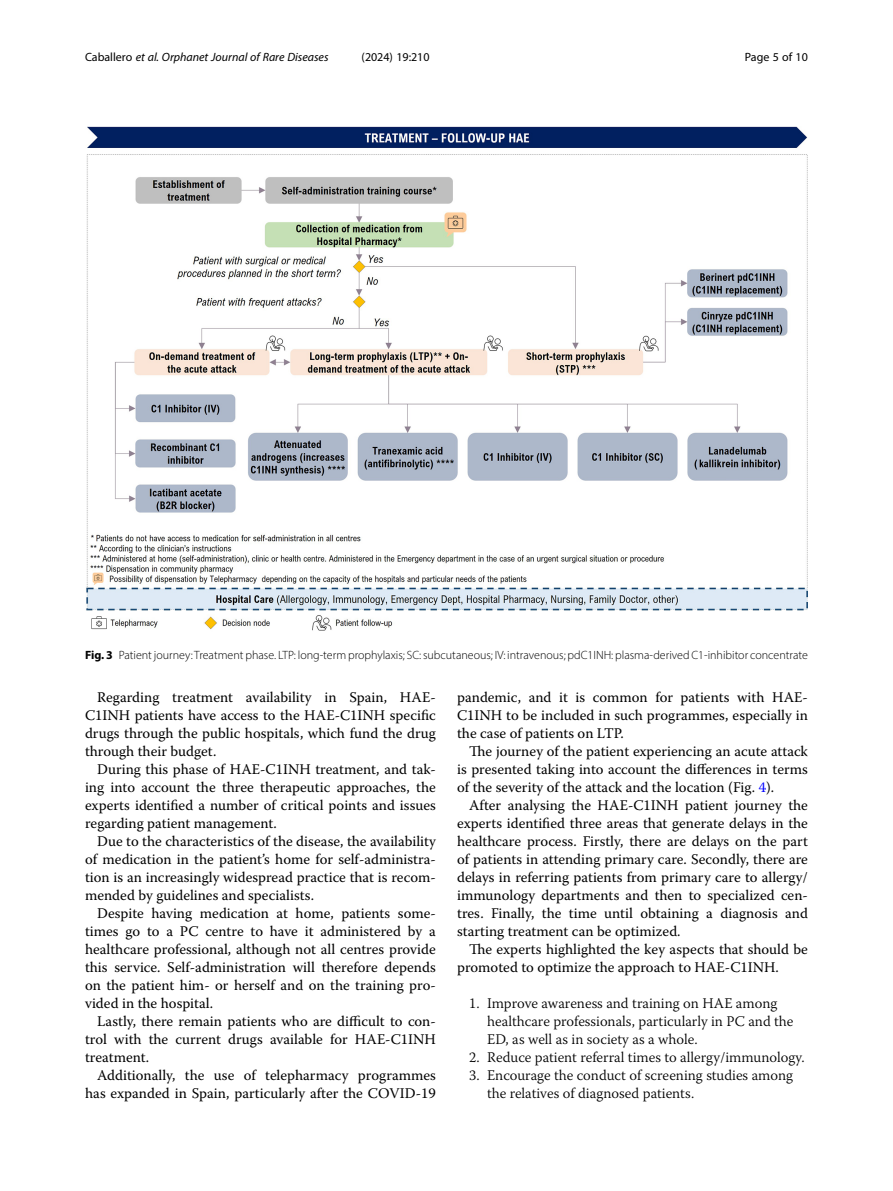
<style>
.page{position:relative;width:893px;height:1191px;background:#fff}
.page>*{position:absolute;margin:0;border:0;box-sizing:border-box;transform-origin:0 0}
.Body_Text_Indent{font:14.7px/18px "Warnock Pro";color:#000;text-align:justify}
.Ordered_L1{font:300 14.7px/18px "Warnock Pro";color:#000}
.Figure_Caption{font:300 12px "Myriad Pro";color:#000}
.t1{font:italic 12px "Myriad Pro";color:#000}
.t2{font:12px "Myriad Pro";color:#000}
.s1{font-style:normal}
.s2{font-weight:700}
.s3{color:#00f}
</style>
<div class="page">
<img style="left:86px;top:126px;width:722px;height:505px">
<p class="t1" style="left:85px;top:50px;width:245px"><span class="s1">Caballero</span> et al. Orphanet Journal of Rare Diseases</p>
<p class="t2" style="left:362px;top:50px;width:70px">(2024) 19:210</p>
<p class="t2" style="left:745px;top:50px;width:65px">Page 5 of 10</p>
<p class="Figure_Caption" style="left:85px;top:648px;width:724px"><span class="s2">Fig. 3</span> Patient journey: Treatment phase. LTP: long-term prophylaxis; SC: subcutaneous; IV: intravenous; pdC1INH: plasma-derived C1-inhibitor concentrate</p>
<p class="Body_Text_Indent" style="left:85px;top:688px;width:352px;text-indent:12px">Regarding treatment availability in Spain, HAE-C1INH patients have access to the HAE-C1INH specific drugs through the public hospitals, which fund the drug through their budget.</p>
<p class="Body_Text_Indent" style="left:85px;top:760px;width:352px;text-indent:12px">During this phase of HAE-C1INH treatment, and tak&shy;ing into account the three therapeutic approaches, the experts identified a number of critical points and issues regarding patient management.</p>
<p class="Body_Text_Indent" style="left:85px;top:832px;width:352px;text-indent:12px">Due to the characteristics of the disease, the availability of medication in the patient’s home for self-administra&shy;tion is an increasingly widespread practice that is recom&shy;mended by guidelines and specialists.</p>
<p class="Body_Text_Indent" style="left:85px;top:904px;width:352px;text-indent:12px">Despite having medication at home, patients some&shy;times go to a PC centre to have it administered by a healthcare professional, although not all centres provide this service. Self-administration will therefore depends on the patient him- or herself and on the training pro&shy;vided in the hospital.</p>
<p class="Body_Text_Indent" style="left:85px;top:1012px;width:352px;text-indent:12px">Lastly, there remain patients who are difficult to con&shy;trol with the current drugs available for HAE-C1INH treatment.</p>
<p class="Body_Text_Indent" style="left:85px;top:1066px;width:352px;text-align:right">Additionally, the use of telepharmacy programmes has expanded in Spain, particularly after the COVID-19</p>
<p class="Body_Text_Indent" style="left:457px;top:688px;width:352px">pandemic, and it is common for patients with HAE-C1INH to be included in such programmes, especially in the case of patients on LTP.</p>
<p class="Body_Text_Indent" style="left:457px;top:742px;width:352px;text-indent:12px">The journey of the patient experiencing an acute attack is presented taking into account the differences in terms of the severity of the attack and the location (Fig. <span class="s3">4</span>).</p>
<p class="Body_Text_Indent" style="left:457px;top:796px;width:352px;text-indent:12px">After analysing the HAE-C1INH patient journey the experts identified three areas that generate delays in the healthcare process. Firstly, there are delays on the part of patients in attending primary care. Secondly, there are delays in referring patients from primary care to allergy/ immunology departments and then to specialized cen&shy;tres. Finally, the time until obtaining a diagnosis and starting treatment can be optimized.</p>
<p class="Body_Text_Indent" style="left:457px;top:940px;width:352px;text-indent:12px">The experts highlighted the key aspects that should be promoted to optimize the approach to HAE-C1INH.</p>
<p class="Ordered_L1" style="left:487px;top:994px;width:308px;text-indent:-18px">1. Improve awareness and training on HAE among healthcare professionals, particularly in PC and the<br>ED, as well as in society as a whole.</p>
<p class="Ordered_L1" style="left:469px;top:1048px;width:337px">2. Reduce patient referral times to allergy/immunology.</p>
<p class="Ordered_L1" style="left:487px;top:1066px;width:308px;text-indent:-18px">3. Encourage the conduct of screening studies among the relatives of diagnosed patients.</p>
</div>
